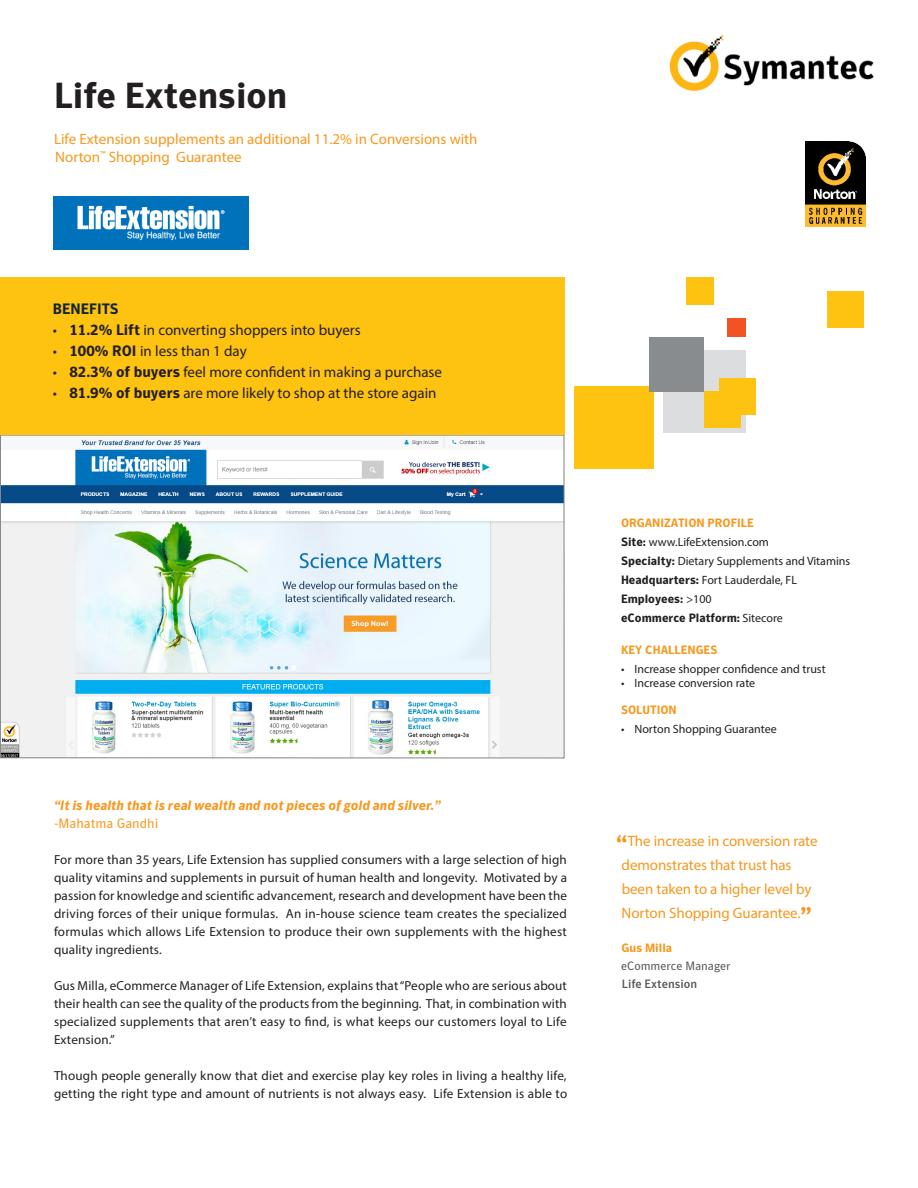
<style>
.page{position:relative;width:918px;height:1188px;background:#fff}
.page>*{position:absolute;margin:0;border:0;box-sizing:border-box;transform-origin:0 0}
.t1{font:700 36px "Symantec Sans";color:#231f20}
.Bullets-Summary_Box{font:15px "Myriad Pro";color:#231f20}
.Quote_Right{font:15px/24px "Myriad Pro";letter-spacing:-.005em;color:#f7971d}
.Summary{font:15px "Myriad Pro";color:#f7981d}
.Subhead-Summary_Box{font:700 15px "Symantec Sans";color:#112530}
.Subhead{font:italic 700 13.5px "Symantec Sans";color:#f7981d}
.Subhead-2{font:13.5px "Symantec Sans";color:#f7981d}
.Body_Copy{font:13.2px/18px "Myriad Pro";letter-spacing:.015em;color:#231f20;text-align:justify}
.Bullets-Summary_Box-2{font:12px "Myriad Pro";color:#231f20}
.Subhead-Summary_Box-2{font:700 12px "Symantec Sans";color:#f7981d}
.t2{font:700 12px "Symantec Sans";color:#231f20}
.Quote_-_Job_Title{font:12px "Symantec Sans";color:#57585a}
.Quote_-_Job_Title-2{font:500 12px "Symantec Sans";color:#57585a}
.Quote_-_Name{font:700 12px "Symantec Sans";color:#f7981d}
.s1{font-family:"Symantec Sans";font-weight:700}
.s2{font-family:"Myriad Pro";font-weight:400}
.s3{font-family:"Symantec Sans";font-weight:700;font-size:24px}
</style>
<div class="page">
<img style="left:2px;top:437px;width:560px;height:319px">
<hr style="left:0;top:435px;width:1px;height:323px;background:#808285">
<div style="left:0;top:278px;width:564px;height:157px;background:#fec210"></div>
<img style="left:806px;top:141px;width:59px;height:86px">
<img style="left:54px;top:196px;width:195px;height:53px">
<img style="left:669px;top:35px;width:205px;height:57px">
<div style="left:663px;top:350px;width:82px;height:82px;background:#dcdddf"></div>
<div style="left:574px;top:387px;width:80px;height:82px;background:#fec210"></div>
<div style="left:650px;top:337px;width:54px;height:54px;background:#888c8f"></div>
<div style="left:720px;top:378px;width:36px;height:36px;background:#fec210"></div>
<div style="left:827px;top:291px;width:37px;height:37px;background:#fec210"></div>
<div style="left:686px;top:278px;width:27px;height:27px;background:#fec210"></div>
<div style="left:704px;top:391px;width:37px;height:37px;background:#fec210"></div>
<div style="left:727px;top:319px;width:18px;height:18px;background:#f15422"></div>
<p class="t1" style="left:54px;top:74px;width:235px">Life Extension</p>
<p class="Summary" style="left:54px;top:130px;width:425px">Life Extension supplements an additional 11.2% in Conversions with</p>
<p class="Summary" style="left:55px;top:148px;width:188px">Norton<sup>™</sup> Shopping Guarantee</p>
<p class="Subhead-Summary_Box" style="left:53px;top:300px;width:67px">BENEFITS</p>
<p class="Bullets-Summary_Box" style="left:53px;top:321px;width:309px">• <span class="s1">11.2% Lift</span> in converting shoppers into buyers</p>
<p class="Bullets-Summary_Box" style="left:53px;top:342px;width:195px">• <span class="s1">100% ROI</span> in less than 1 day</p>
<p class="Bullets-Summary_Box" style="left:53px;top:363px;width:391px">• <span class="s1">82.3% of buyers</span> feel more confident in making a purchase</p>
<p class="Bullets-Summary_Box" style="left:53px;top:384px;width:385px">• <span class="s1">81.9% of buyers</span> are more likely to shop at the store again</p>
<p class="Subhead" style="left:54px;top:797px;width:388px">“It is health that is real wealth and not pieces of gold and silver.”</p>
<p class="Subhead-2" style="left:54px;top:815px;width:106px">-Mahatma Gandhi</p>
<p class="Body_Copy" style="left:54px;top:850px;width:515px">For more than 35 years, Life Extension has supplied consumers with a large selection of high quality vitamins and supplements in pursuit of human health and longevity. Motivated by a passion for knowledge and scientific advancement, research and development have been the driving forces of their unique formulas. An in-house science team creates the specialized formulas which allows Life Extension to produce their own supplements with the highest quality ingredients.</p>
<p class="Body_Copy" style="left:54px;top:976px;width:514px">Gus Milla, eCommerce Manager of Life Extension, explains that “People who are serious about their health can see the quality of the products from the beginning. That, in combination with specialized supplements that aren’t easy to find, is what keeps our customers loyal to Life Extension.”</p>
<p class="Body_Copy" style="left:54px;top:1066px;width:515px">Though people generally know that diet and exercise play key roles in living a healthy life, getting the right type and amount of nutrients is not always easy. Life Extension is able to</p>
<p class="Subhead-Summary_Box-2" style="left:621px;top:516px;width:134px">ORGANIZATION PROFILE</p>
<p class="Bullets-Summary_Box-2" style="left:621px;top:535px;width:149px"><span class="s1">Site:</span> www.LifeExtension.com</p>
<p class="Bullets-Summary_Box-2" style="left:621px;top:554px;width:231px"><span class="s1">Specialty:</span> Dietary Supplements and Vitamins</p>
<p class="Bullets-Summary_Box-2" style="left:621px;top:573px;width:178px"><span class="s1">Headquarters:</span> Fort Lauderdale, FL</p>
<p class="t2" style="left:621px;top:592px;width:92px">Employees: <span class="s2">&gt;100</span></p>
<p class="t2" style="left:621px;top:610px;width:163px">eCommerce Platform: <span class="s2">Sitecore</span></p>
<p class="Subhead-Summary_Box-2" style="left:621px;top:643px;width:98px">KEY CHALLENGES</p>
<p class="Bullets-Summary_Box-2" style="left:621px;top:662px;width:206px">• Increase shopper confidence and trust</p>
<p class="Bullets-Summary_Box-2" style="left:621px;top:675px;width:136px">• Increase conversion rate</p>
<p class="Subhead-Summary_Box-2" style="left:621px;top:702px;width:57px">SOLUTION</p>
<p class="Bullets-Summary_Box-2" style="left:621px;top:721px;width:157px">• Norton Shopping Guarantee</p>
<p class="Quote_Right" style="left:622px;top:829px;width:197px;text-indent:-6px"><span class="s3">“</span>The increase in conversion rate demonstrates that trust has been taken to a higher level by<br>Norton Shopping Guarantee.<span class="s3">”</span></p>
<p class="Quote_-_Name" style="left:622px;top:940px;width:52px">Gus Milla</p>
<p class="Quote_-_Job_Title" style="left:621px;top:958px;width:111px">eCommerce Manager</p>
<p class="Quote_-_Job_Title-2" style="left:622px;top:976px;width:77px">Life Extension</p>
</div>
